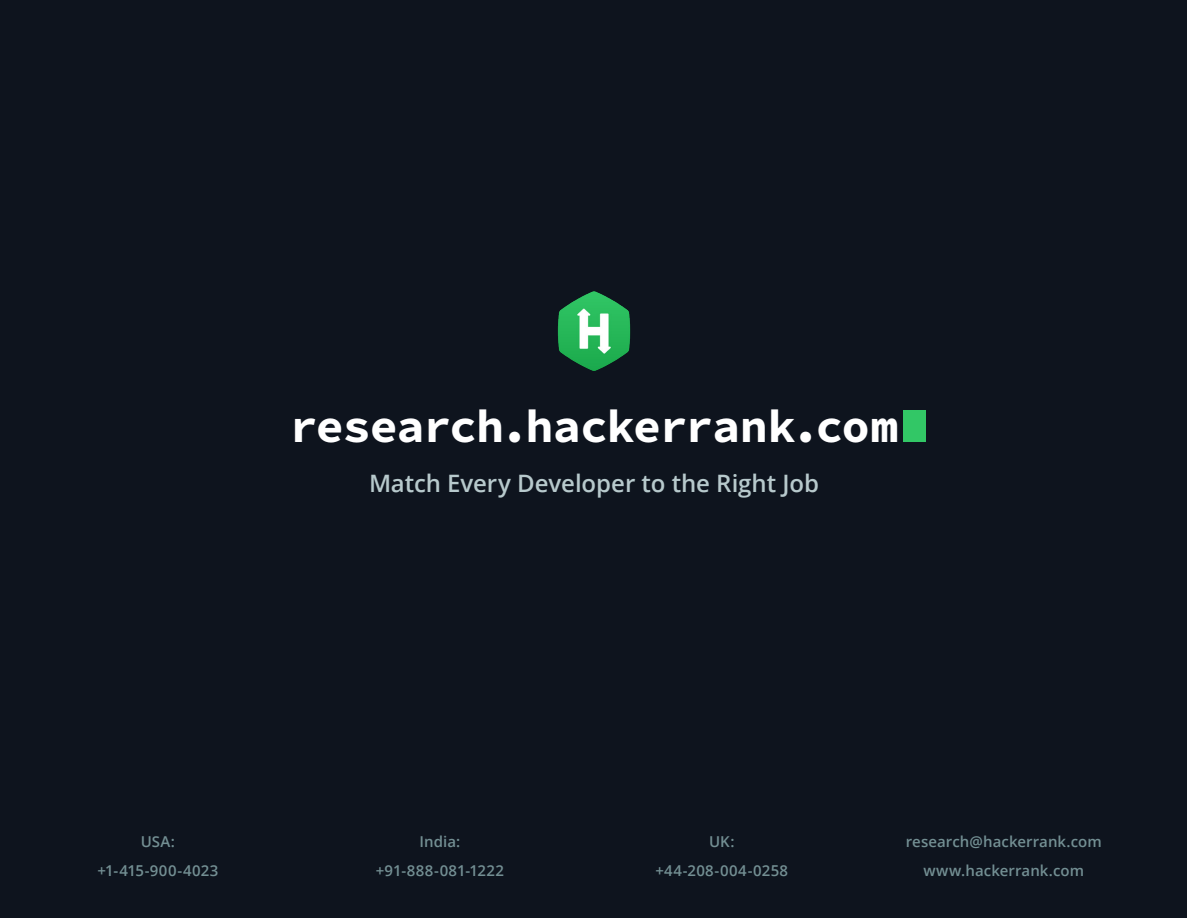
<style>
.page{position:relative;width:1188px;height:918px;background:#fff}
.page>*{position:absolute;margin:0;border:0;box-sizing:border-box;transform-origin:0 0}
.t1{font:700 46.5px "Source Code Pro";letter-spacing:-.02em;color:#fff}
.t2{font:600 24px "Open Sans";letter-spacing:-.005em;color:#b7c9cc}
.t3{font:600 15px "Open Sans";letter-spacing:.005em;color:#738f93}
.t4{font:600 15px "Open Sans";letter-spacing:.025em;color:#738f93}
</style>
<div class="page">
<div style="left:1px;top:0;width:1186px;height:918px;background:#0e141e"></div>
<div style="left:903px;top:410px;width:23px;height:32px;background:#32c766"></div>
<img style="left:557px;top:291px;width:74px;height:80px">
<p class="t1" style="left:290px;top:393px;width:610px">research.hackerrank.com</p>
<p class="t2" style="left:369px;top:466px;width:451px">Match Every Developer to the Right Job</p>
<p class="t3" style="left:141px;top:832px;width:36px">USA:</p>
<p class="t4" style="left:97px;top:860px;width:122px">+1-415-900-4023</p>
<p class="t3" style="left:420px;top:832px;width:42px">India:</p>
<p class="t4" style="left:376px;top:860px;width:130px">+91-888-081-1222</p>
<p class="t3" style="left:709px;top:832px;width:27px">UK:</p>
<p class="t4" style="left:655px;top:860px;width:134px">+44-208-004-0258</p>
<p class="t3" style="left:906px;top:832px;width:198px">research@hackerrank.com</p>
<p class="t3" style="left:923px;top:860px;width:162px">www.hackerrank.com</p>
</div>
